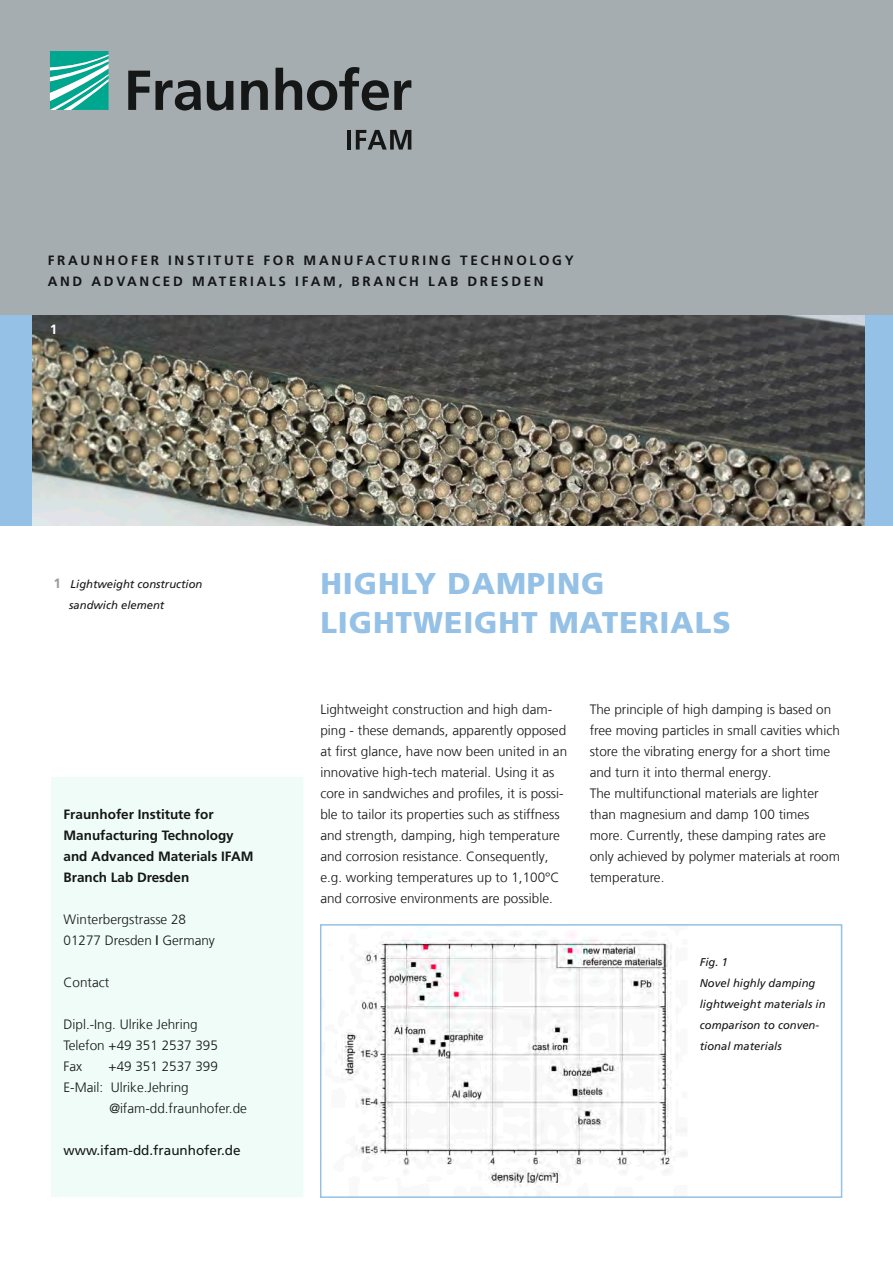
<style>
.page{position:relative;width:893px;height:1263px;background:#fff}
.page>*{position:absolute;margin:0;border:0;box-sizing:border-box;transform-origin:0 0}
._00_Titel{font:900 30px "Frutiger LT Com";letter-spacing:.03em;color:#94c1e5}
._06_Fließtext{font:300 13.5px/21px "Frutiger LT Com";color:#151616}
._10_Institutsname{font:700 13.5px "Frutiger LT Com";letter-spacing:.2em;color:#151616}
._07_Zwischenüberschr{font:700 13.5px/21px "Frutiger LT Com";color:#151616}
._06_Fließtext-2{font:13.5px "Frutiger LT Com";color:#151616}
.t1{font:700 13.5px "Frutiger LT Com";color:#fff}
._05_Marginalie_Bildu{font:italic 11.25px/21px "Frutiger LT Com";color:#151616}
.s1{font-weight:700;font-style:normal;font-size:13.5px;color:#999}
.s2{font-family:"Avant Garde IT Cby BT";font-weight:500}
</style>
<div class="page">
<div style="left:0;top:0;width:893px;height:315px;background:#a6adb1"></div>
<div style="left:0;top:315px;width:893px;height:210px;background:#94c1e5"></div>
<div style="left:51px;top:777px;width:252px;height:420px;background:#effcf8"></div>
<svg style="left:50px;top:51px;width:59px;height:59px;background:#4abeae"></svg>
<svg style="left:128px;top:67px;width:283px;height:44px"></svg>
<hr style="left:347px;top:130px;width:3px;height:20px;background:#151616">
<svg style="left:356px;top:130px;width:55px;height:20px"></svg>
<img style="left:32px;top:315px;width:833px;height:211px">
<img style="left:339px;top:932px;width:348px;height:263px">
<div style="left:320px;top:924px;width:522px;height:274px;border:2px solid #94c1e5"></div>
<p class="_10_Institutsname" style="left:48px;top:253px;width:527px">FRAUNHOFER INSTITUTE FOR MANUFACTURING TECHNOLOGY</p>
<p class="_10_Institutsname" style="left:48px;top:274px;width:497px">AND ADVANCED MATERIALS IFAM, BRANCH LAB DRESDEN</p>
<p class="t1" style="left:50px;top:321px;width:9px">1</p>
<p class="_05_Marginalie_Bildu" style="left:69px;top:574px;width:135px;text-indent:-16px"><span class="s1">1</span> Lightweight construction sandwich element</p>
<p class="_07_Zwischenüberschr" style="left:64px;top:804px;width:172px">Fraunhofer Institute for<br>Manufacturing Technology</p>
<p class="_07_Zwischenüberschr" style="left:64px;top:846px;width:192px">and Advanced Materials IFAM<br>Branch Lab Dresden</p>
<p class="_06_Fließtext" style="left:64px;top:909px;width:124px">Winterbergstrasse 28</p>
<p class="_06_Fließtext" style="left:64px;top:930px;width:153px">01277 Dresden <span class="s2">I</span> Germany</p>
<p class="_06_Fließtext" style="left:64px;top:972px;width:47px">Contact</p>
<p class="_06_Fließtext" style="left:64px;top:1014px;width:136px">Dipl.-Ing. Ulrike Jehring</p>
<p class="_06_Fließtext" style="left:64px;top:1035px;width:156px">Telefon +49 351 2537 395</p>
<p class="_06_Fließtext" style="left:64px;top:1056px;width:20px">Fax</p>
<p class="_06_Fließtext" style="left:109px;top:1056px;width:111px">+49 351 2537 399</p>
<p class="_06_Fließtext" style="left:109px;top:1077px;width:139px;text-indent:-46px">E-Mail: Ulrike.Jehring @ifam-dd.fraunhofer.de</p>
<p class="_06_Fließtext-2" style="left:64px;top:1142px;width:179px">www.ifam-dd.fraunhofer.de</p>
<p class="_00_Titel" style="left:320px;top:565px;width:286px">HIGHLY DAMPING</p>
<p class="_00_Titel" style="left:320px;top:604px;width:412px">LIGHTWEIGHT MATERIALS</p>
<p class="_06_Fließtext" style="left:320px;top:699px;width:248px">Lightweight construction and high dam&shy;ping - these demands, apparently opposed at first glance, have now been united in an innovative high-tech material. Using it as core in sandwiches and profiles, it is possi&shy;ble to tailor its properties such as stiffness and strength, damping, high temperature and corrosion resistance. Consequently, e.g. working temperatures up to 1,100°C and corrosive environments are possible.</p>
<p class="_06_Fließtext" style="left:590px;top:699px;width:252px">The principle of high damping is based on free moving particles in small cavities which store the vibrating energy for a short time and turn it into thermal energy.</p>
<p class="_06_Fließtext" style="left:590px;top:783px;width:252px">The multifunctional materials are lighter than magnesium and damp 100 times more. Currently, these damping rates are only achieved by polymer materials at room temperature.</p>
<p class="_05_Marginalie_Bildu" style="left:700px;top:952px;width:30px">Fig. 1</p>
<p class="_05_Marginalie_Bildu" style="left:700px;top:973px;width:127px">Novel highly damping lightweight materials in comparison to conven&shy;tional materials</p>
</div>
